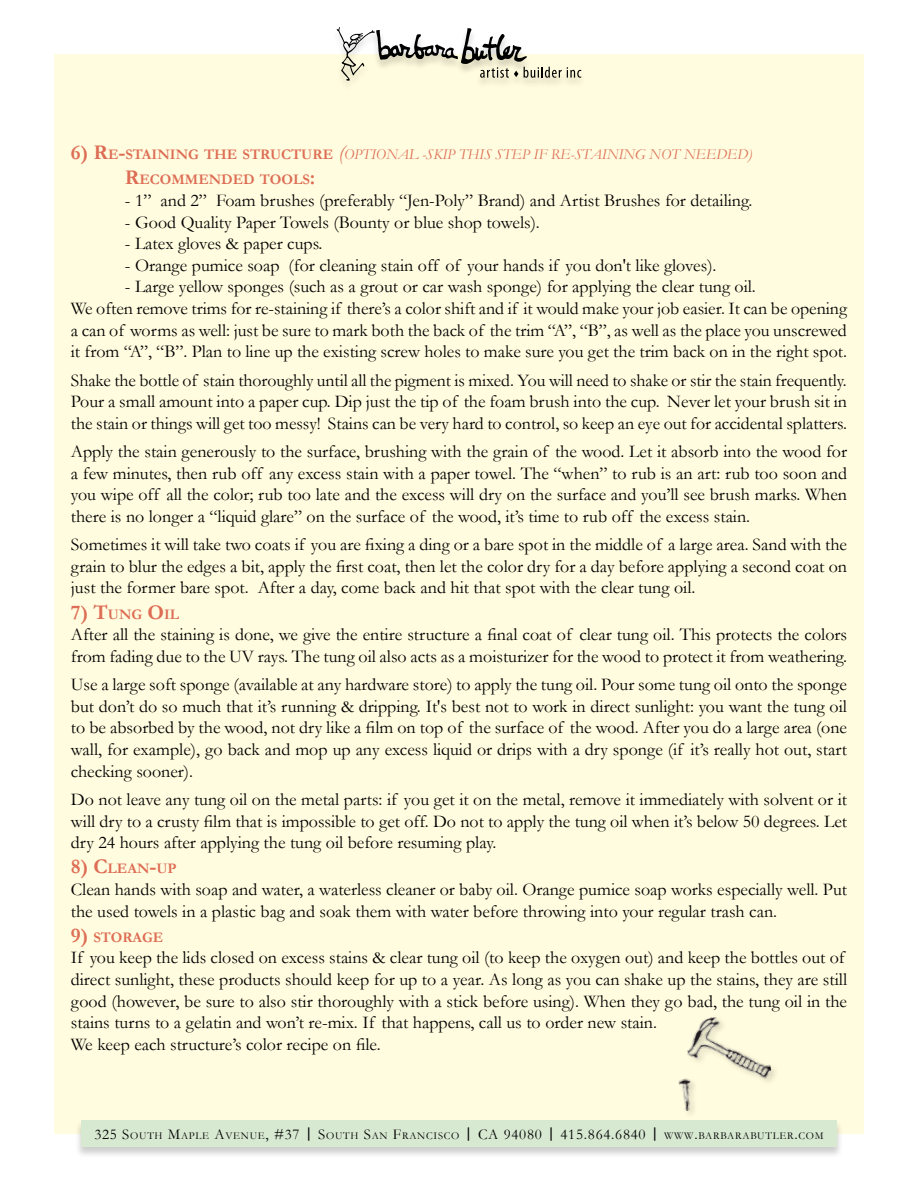
<style>
.page{position:relative;width:918px;height:1188px;background:#fff}
.page>*{position:absolute;margin:0;border:0;box-sizing:border-box;transform-origin:0 0}
.t1{font:700 21px "Garamond";color:#dd6d54}
.t2{font:18px/21.6px "Garamond";color:#000;text-align:justify}
.t3{font:italic 15px "Garamond";color:#dd6d54}
.t4{font:700 14.7px "Garamond";color:#dd6d54}
.t5{font:10.5px "Garamond";letter-spacing:.07em;color:#000}
.s1{font-weight:700;font-style:normal;font-size:21px}
.s2{font-weight:700;font-style:normal;font-size:14.7px}
.s3{font-size:21px}
.s4{font-size:15px}
.s5{font-weight:700;font-size:15px}
</style>
<div class="page">
<div style="left:54px;top:54px;width:810px;height:1080px;background:#fffcdf"></div>
<div style="left:332px;top:27px;width:255px;height:65px;background:#000;opacity:.2"></div>
<svg style="left:337px;top:27px;width:244px;height:54px"></svg>
<div style="left:75px;top:1120px;width:768px;height:39px;background:#000;opacity:.2"></div>
<div style="left:81px;top:1120px;width:756px;height:28px;background:#d8e9d2"></div>
<img style="left:678px;top:1017px;width:97px;height:95px">
<p class="t3" style="left:71px;top:144px;width:683px"><span class="s1">6) R</span><span class="s2">E</span><span class="s1">-</span><span class="s2">STAINING THE STRUCTURE</span> <span class="s3">(</span>OPTIONAL -SKIP THIS STEP IF RE-STAINING NOT NEEDED)</p>
<p class="t1" style="left:71px;top:163px;width:36px">R</p>
<p class="t4" style="left:140px;top:170px;width:177px">ECOMMENDED TOOLS<span class="s3">:</span></p>
<p class="t2" style="left:125px;top:189px;width:629px">- 1” and 2” Foam brushes (preferably “Jen-Poly” Brand) and Artist Brushes for detailing.</p>
<p class="t2" style="left:125px;top:211px;width:417px">- Good Quality Paper Towels (Bounty or blue shop towels).</p>
<p class="t2" style="left:125px;top:232px;width:199px">- Latex gloves &amp; paper cups.</p>
<p class="t2" style="left:125px;top:254px;width:593px">- Orange pumice soap (for cleaning stain off of your hands if you don't like gloves).</p>
<p class="t2" style="left:71px;top:275px;width:778px;text-align:left;text-indent:54px">- Large yellow sponges (such as a grout or car wash sponge) for applying the clear tung oil.<br>We often remove trims for re-staining if there’s a color shift and if it would make your job easier. It can be opening a can of worms as well: just be sure to mark both the back of the trim “A”, “B”, as well as the place you unscrewed it from “A”, “B”. Plan to line up the existing screw holes to make sure you get the trim back on in the right spot.</p>
<p class="t2" style="left:71px;top:369px;width:778px">Shake the bottle of stain thoroughly until all the pigment is mixed. You will need to shake or stir the stain frequently.<br>Pour a small amount into a paper cup. Dip just the tip of the foam brush into the cup. Never let your brush sit in the stain or things will get too messy! Stains can be very hard to control, so keep an eye out for accidental splatters.</p>
<p class="t2" style="left:71px;top:440px;width:778px">Apply the stain generously to the surface, brushing with the grain of the wood. Let it absorb into the wood for a few minutes, then rub off any excess stain with a paper towel. The “when” to rub is an art: rub too soon and you wipe off all the color; rub too late and the excess will dry on the surface and you’ll see brush marks. When there is no longer a “liquid glare” on the surface of the wood, it’s time to rub off the excess stain.</p>
<p class="t2" style="left:71px;top:533px;width:778px">Sometimes it will take two coats if you are fixing a ding or a bare spot in the middle of a large area. Sand with the grain to blur the edges a bit, apply the first coat, then let the color dry for a day before applying a second coat on just the former bare spot. After a day, come back and hit that spot with the clear tung oil.</p>
<p class="t4" style="left:71px;top:604px;width:110px"><span class="s3">7) T</span>UNG <span class="s3">O</span>IL</p>
<p class="t2" style="left:71px;top:623px;width:778px">After all the staining is done, we give the entire structure a final coat of clear tung oil. This protects the colors from fading due to the UV rays. The tung oil also acts as a moisturizer for the wood to protect it from weathering.</p>
<p class="t2" style="left:71px;top:673px;width:778px">Use a large soft sponge (available at any hardware store) to apply the tung oil. Pour some tung oil onto the sponge but don’t do so much that it’s running &amp; dripping. It's best not to work in direct sunlight: you want the tung oil to be absorbed by the wood, not dry like a film on top of the surface of the wood. After you do a large area (one wall, for example), go back and mop up any excess liquid or drips with a dry sponge (if it’s really hot out, start checking sooner).</p>
<p class="t2" style="left:71px;top:788px;width:778px">Do not leave any tung oil on the metal parts: if you get it on the metal, remove it immediately with solvent or it will dry to a crusty film that is impossible to get off. Do not to apply the tung oil when it’s below 50 degrees. Let dry 24 hours after applying the tung oil before resuming play.</p>
<p class="t4" style="left:71px;top:859px;width:107px"><span class="s3">8) C</span>LEAN<span class="s3">-</span>UP</p>
<p class="t2" style="left:71px;top:878px;width:778px">Clean hands with soap and water, a waterless cleaner or baby oil. Orange pumice soap works especially well. Put the used towels in a plastic bag and soak them with water before throwing into your regular trash can.</p>
<p class="t4" style="left:71px;top:927px;width:94px"><span class="s3">9)</span> STORAGE</p>
<p class="t2" style="left:71px;top:946px;width:778px;text-align:left">If you keep the lids closed on excess stains &amp; clear tung oil (to keep the oxygen out) and keep the bottles out of direct sunlight, these products should keep for up to a year. As long as you can shake up the stains, they are still good (however, be sure to also stir thoroughly with a stick before using). When they go bad, the tung oil in the stains turns to a gelatin and won’t re-mix. If that happens, call us to order new stain.<br>We keep each structure’s color recipe on file.</p>
<p class="t5" style="left:94px;top:1129px;width:731px"><span class="s4">325 S</span>OUTH <span class="s4">M</span>APLE <span class="s4">A</span>VENUE<span class="s4">, #37</span> <span class="s5">|</span> <span class="s4">S</span>OUTH <span class="s4">S</span>AN <span class="s4">F</span>RANCISCO <span class="s5">|</span> <span class="s4">CA 94080</span> <span class="s5">|</span> <span class="s4">415.864.6840</span> <span class="s5">|</span> WWW<span class="s4">.</span>BARBARABUTLER<span class="s4">.</span>COM</p>
</div>
